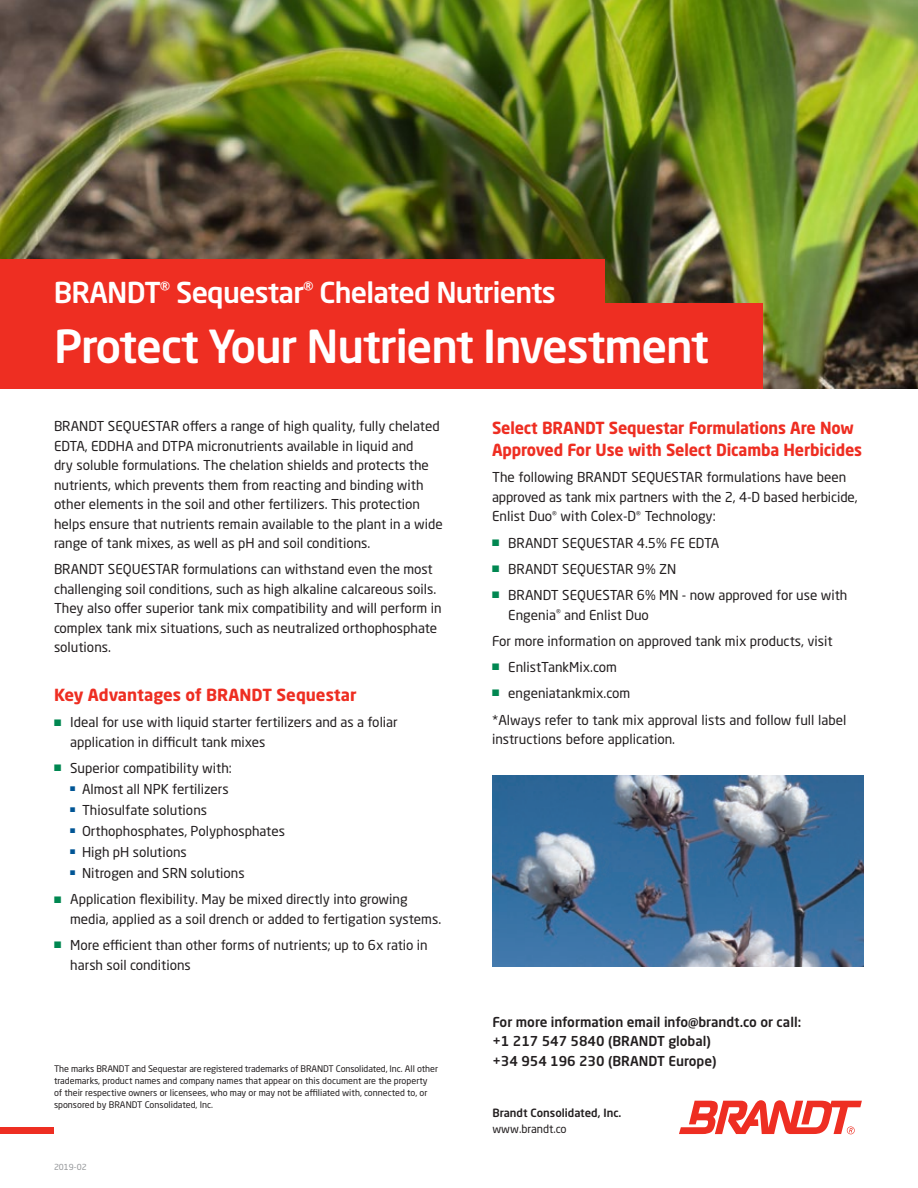
<style>
.page{position:relative;width:918px;height:1188px;background:#fff}
.page>*{position:absolute;margin:0;border:0;box-sizing:border-box;transform-origin:0 0}
.t1{font:500 45px "Neo Sans Pro";letter-spacing:-.025em;color:#fff}
.t2{font:500 28.5px "Neo Sans Pro";letter-spacing:-.025em;color:#fff}
.t3{font:700 16.5px/22.5px "Neo Sans Pro";letter-spacing:-.01em;color:#ee2e22;scale:.96 1}
.t4{font:700 16.5px "Neo Sans Pro";letter-spacing:-.01em;color:#ee2e22}
.t5{font:13.5px/19.5px "Neo Sans Pro";color:#231f20}
.t6{font:500 13.5px/19.5px "Neo Sans Pro";color:#231f20}
.t7{font:500 11.25px "Neo Sans Pro";color:#231f20}
.t8{font:11.25px "Neo Sans Pro";color:#231f20}
.t9{font:9px/12px "Neo Sans Pro";color:#231f20}
.t10{font:8.25px "Neo Sans Pro";color:#939598}
.s1{color:#008751}
</style>
<div class="page">
<div style="left:0;top:1128px;width:54px;height:6px;background:#ee2e22"></div>
<svg style="left:679px;top:1100px;width:183px;height:34px"></svg>
<img style="left:0;top:0;width:918px;height:388px">
<div style="left:0;top:303px;width:762px;height:85px;background:#ee2e22"></div>
<div style="left:0;top:259px;width:605px;height:60px;background:#ee2e22"></div>
<img style="left:492px;top:776px;width:372px;height:190px">
<h2 class="t2" style="left:54px;top:275px;width:504px">BRANDT<sup>®</sup> Sequestar<sup>®</sup> Chelated Nutrients</h2>
<h1 class="t1" style="left:54px;top:318px;width:657px">Protect Your Nutrient Investment</h1>
<p class="t5" style="left:54px;top:416px;width:390px">BRANDT SEQUESTAR offers a range of high quality, fully chelated EDTA, EDDHA and DTPA micronutrients available in liquid and<br>dry soluble formulations. The chelation shields and protects the nutrients, which prevents them from reacting and binding with other elements in the soil and other fertilizers. This protection helps ensure that nutrients remain available to the plant in a wide range of tank mixes, as well as pH and soil conditions.</p>
<p class="t5" style="left:54px;top:560px;width:389px">BRANDT SEQUESTAR formulations can withstand even the most challenging soil conditions, such as high alkaline calcareous soils.<br>They also offer superior tank mix compatibility and will perform in complex tank mix situations, such as neutralized orthophosphate solutions.</p>
<p class="t4" style="left:54px;top:685px;width:304px">Key Advantages of BRANDT Sequestar</p>
<p class="t5" style="left:70px;top:713px;width:329px;text-indent:-16px"><span class="s1">■</span> Ideal for use with liquid starter fertilizers and as a foliar application in difficult tank mixes</p>
<p class="t5" style="left:54px;top:758px;width:179px"><span class="s1">■</span> Superior compatibility with:</p>
<p class="t5" style="left:70px;top:779px;width:160px"><sup>■</sup> Almost all NPK fertilizers</p>
<p class="t5" style="left:70px;top:800px;width:138px"><sup>■</sup> Thiosulfate solutions</p>
<p class="t5" style="left:70px;top:821px;width:216px"><sup>■</sup> Orthophosphates, Polyphosphates</p>
<p class="t5" style="left:70px;top:842px;width:118px"><sup>■</sup> High pH solutions</p>
<p class="t5" style="left:70px;top:863px;width:176px"><sup>■</sup> Nitrogen and SRN solutions</p>
<p class="t5" style="left:70px;top:890px;width:373px;text-indent:-16px"><span class="s1">■</span> Application flexibility. May be mixed directly into growing media, applied as a soil drench or added to fertigation systems.</p>
<p class="t5" style="left:70px;top:935px;width:359px;text-indent:-16px"><span class="s1">■</span> More efficient than other forms of nutrients; up to 6x ratio in harsh soil conditions</p>
<p class="t9" style="left:54px;top:1063px;width:386px">The marks BRANDT and Sequestar are registered trademarks of BRANDT Consolidated, Inc. All other trademarks, product names and company names that appear on this document are the property<br>of their respective owners or licensees, who may or may not be affiliated with, connected to, or sponsored by BRANDT Consolidated, Inc.</p>
<p class="t10" style="left:54px;top:1162px;width:34px">2019-02</p>
<p class="t3" style="left:492px;top:416px;width:387px">Select BRANDT Sequestar Formulations Are Now<br>Approved For Use with Select Dicamba Herbicides</p>
<p class="t5" style="left:492px;top:467px;width:367px">The following BRANDT SEQUESTAR formulations have been approved as tank mix partners with the 2, 4-D based herbicide,<br>Enlist Duo<sup>®</sup> with Colex-D<sup>®</sup> Technology:</p>
<p class="t5" style="left:492px;top:533px;width:229px"><span class="s1">■</span> BRANDT SEQUESTAR 4.5% FE EDTA</p>
<p class="t5" style="left:492px;top:559px;width:186px"><span class="s1">■</span> BRANDT SEQUESTAR 9% ZN</p>
<p class="t5" style="left:508px;top:585px;width:341px;text-indent:-16px"><span class="s1">■</span> BRANDT SEQUESTAR 6% MN - now approved for use with<br>Engenia<sup>®</sup> and Enlist Duo</p>
<p class="t5" style="left:492px;top:631px;width:342px">For more information on approved tank mix products, visit</p>
<p class="t5" style="left:492px;top:657px;width:126px"><span class="s1">■</span> EnlistTankMix.com</p>
<p class="t5" style="left:492px;top:680px;width:356px;line-height:26.2px"><span class="s1">■</span> engeniatankmix.com<br>*Always refer to tank mix approval lists and follow full label</p>
<p class="t5" style="left:492px;top:729px;width:184px">instructions before application.</p>
<p class="t6" style="left:492px;top:1012px;width:310px">For more information email info@brandt.co or call: +1 217 547 5840 (BRANDT global)<br>+34 954 196 230 (BRANDT Europe)</p>
<p class="t7" style="left:492px;top:1106px;width:131px">Brandt Consolidated, Inc.</p>
<p class="t8" style="left:492px;top:1122px;width:76px">www.brandt.co</p>
</div>
